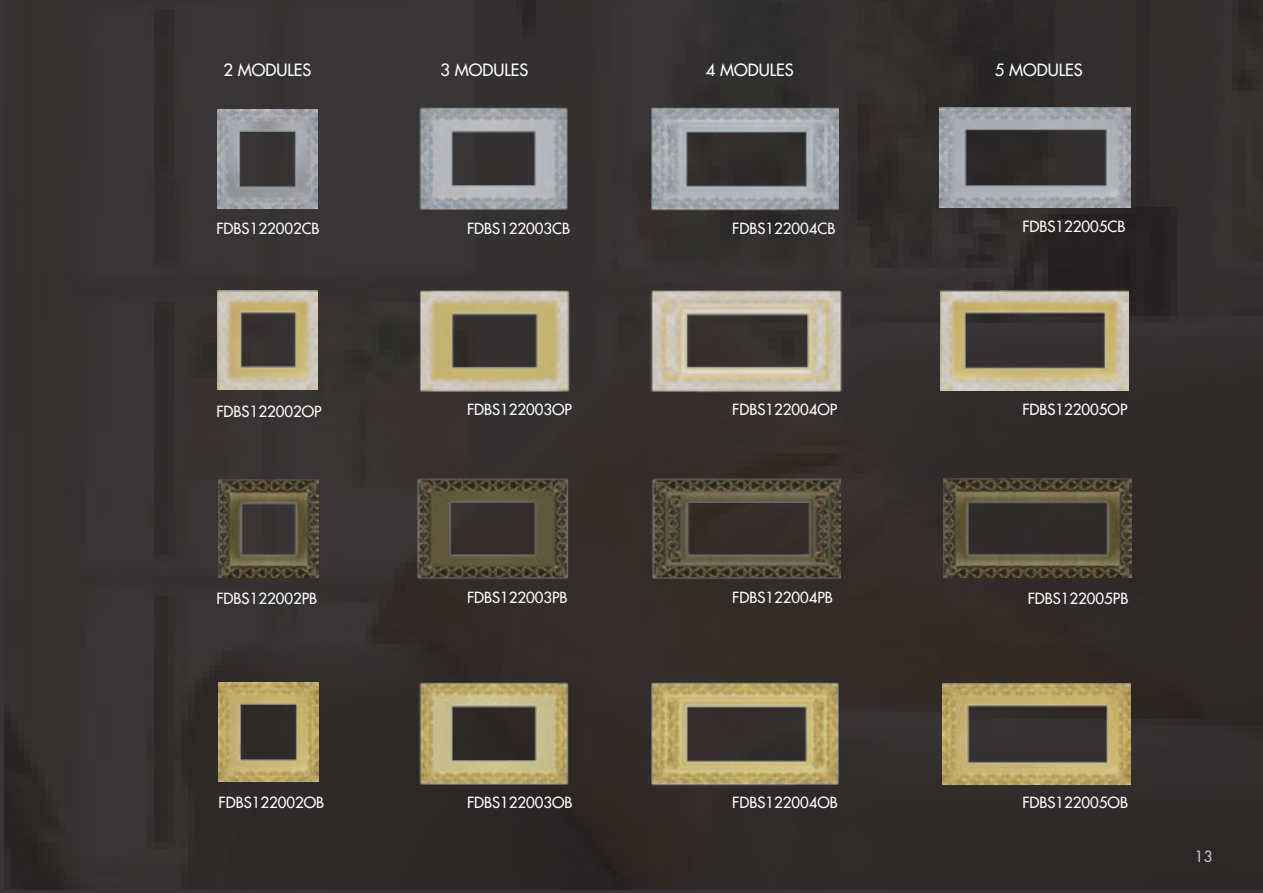
<style>
.page{position:relative;width:1263px;height:893px;background:#332f2f}
.page>*{position:absolute;margin:0;border:0;box-sizing:border-box;transform-origin:0 0}
.t1{font:16.5px "Futura LT";color:#fff}
.t2{font:15px "Futura LT";color:#fff}
.t3{font:15px "Futura LT";color:#d1d2d4}
</style>
<div class="page">
<img style="left:218px;top:291px;width:100px;height:99px">
<img style="left:218px;top:479px;width:100px;height:99px">
<img style="left:219px;top:683px;width:100px;height:99px">
<img style="left:218px;top:110px;width:100px;height:98px">
<img style="left:419px;top:291px;width:151px;height:101px">
<img style="left:416px;top:478px;width:152px;height:101px">
<img style="left:419px;top:680px;width:192px;height:105px">
<img style="left:419px;top:107px;width:149px;height:103px">
<img style="left:650px;top:291px;width:193px;height:101px">
<img style="left:652px;top:476px;width:188px;height:103px">
<img style="left:651px;top:682px;width:188px;height:103px">
<img style="left:651px;top:107px;width:187px;height:103px">
<hr style="left:0;top:0;width:1px;height:893px;background:#231f20">
<img style="left:941px;top:291px;width:187px;height:99px">
<img style="left:943px;top:479px;width:188px;height:98px">
<img style="left:942px;top:683px;width:188px;height:101px">
<img style="left:940px;top:107px;width:190px;height:100px">
<p class="t1" style="left:223px;top:59px;width:89px">2 MODULES</p>
<p class="t1" style="left:440px;top:59px;width:89px">3 MODULES</p>
<p class="t1" style="left:706px;top:59px;width:89px">4 MODULES</p>
<p class="t1" style="left:995px;top:59px;width:89px">5 MODULES</p>
<p class="t2" style="left:217px;top:218px;width:105px">FDBS122002CB</p>
<p class="t2" style="left:467px;top:218px;width:105px">FDBS122003CB</p>
<p class="t2" style="left:732px;top:218px;width:105px">FDBS122004CB</p>
<p class="t2" style="left:1022px;top:217px;width:105px">FDBS122005CB</p>
<p class="t2" style="left:217px;top:401px;width:107px">FDBS122002OP</p>
<p class="t2" style="left:467px;top:400px;width:107px">FDBS122003OP</p>
<p class="t2" style="left:732px;top:400px;width:107px">FDBS122004OP</p>
<p class="t2" style="left:1022px;top:400px;width:107px">FDBS122005OP</p>
<p class="t2" style="left:217px;top:589px;width:102px">FDBS122002PB</p>
<p class="t2" style="left:467px;top:588px;width:102px">FDBS122003PB</p>
<p class="t2" style="left:732px;top:588px;width:102px">FDBS122004PB</p>
<p class="t2" style="left:1028px;top:588px;width:102px">FDBS122005PB</p>
<p class="t2" style="left:219px;top:793px;width:107px">FDBS122002OB</p>
<p class="t2" style="left:467px;top:793px;width:107px">FDBS122003OB</p>
<p class="t2" style="left:732px;top:793px;width:107px">FDBS122004OB</p>
<p class="t2" style="left:1022px;top:793px;width:107px">FDBS122005OB</p>
<p class="t3" style="left:1194px;top:847px;width:20px">13</p>
</div>
